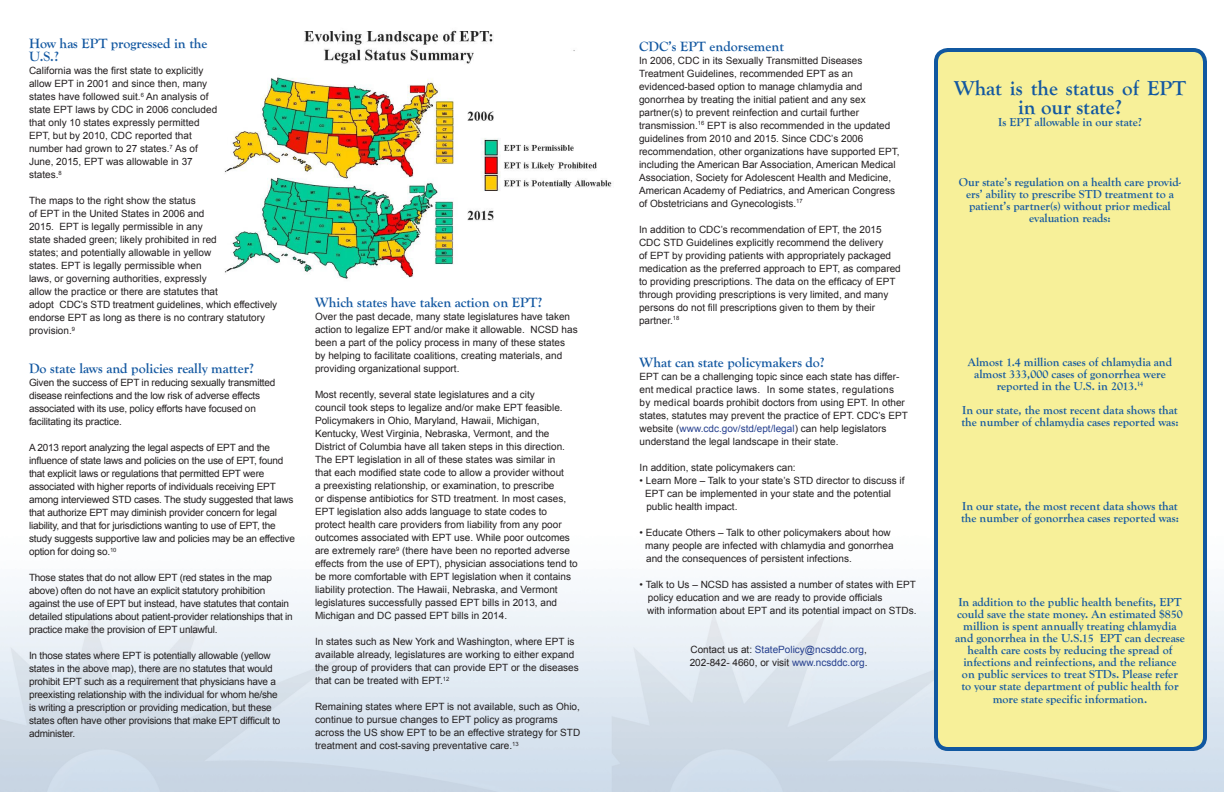
<style>
.page{position:relative;width:1224px;height:792px;background:#fff}
.page>*{position:absolute;margin:0;border:0;box-sizing:border-box;transform-origin:0 0}
.t1{font:700 21px/19px "Goudy Old Style T";color:#1358a1;text-align:center}
.t2{font:700 14px/13px "Goudy Old Style T";color:#1358a1}
.t3{font:700 12px/12.1px "Goudy Old Style T";color:#1358a1;text-align:center}
.t4{font:10px/13px "Arial";color:#231f20}
.t5{font:10px/13px "Arial";letter-spacing:-.02em;color:#231f20}
.t6{font:10px/13px "Arial";color:#253f8e}
.s1{color:#253f8e}
.s2{color:#231f20}
</style>
<div class="page">
<img style="left:0;top:48px;width:1224px;height:744px">
<img style="left:218px;top:30px;width:405px;height:265px">
<div style="left:936px;top:50px;width:269px;height:699px;background:#f7f099;border-radius:12px"></div>
<div style="left:934px;top:48px;width:273px;height:703px;border:4px solid #1158a0;border-radius:12px"></div>
<h2 class="t2" style="left:29px;top:37px;width:180px">How has EPT progressed in the<br>U.S.?</h2>
<p class="t4" style="left:29px;top:64px;width:190px">California was the first state to explicitly allow EPT in 2001 and since then, many states have followed suit.<sup>6</sup> An analysis of state EPT laws by CDC in 2006 concluded that only 10 states expressly permitted EPT, but by 2010, CDC reported that number had grown to 27 states.<sup>7</sup> As of June, 2015, EPT was allowable in 37 states.<sup>8</sup></p>
<p class="t4" style="left:29px;top:194px;width:250px">The maps to the right show the status<br>of EPT in the United States in 2006 and<br>2015. EPT is legally permissible in any<br>state shaded green; likely prohibited in red<br>states; and potentially allowable in yellow<br>states. EPT is legally permissible when<br>laws, or governing authorities, expressly<br>allow the practice or there are statutes that<br>adopt CDC’s STD treatment guidelines, which effectively endorse EPT as long as there is no contrary statutory provision.<sup>9</sup></p>
<h2 class="t2" style="left:29px;top:362px;width:226px">Do state laws and policies really matter?</h2>
<p class="t5" style="left:29px;top:376px;width:248px">Given the success of EPT in reducing sexually transmitted disease reinfections and the low risk of adverse effects associated with its use, policy efforts have focused on facilitating its practice.</p>
<p class="t5" style="left:29px;top:441px;width:267px">A 2013 report analyzing the legal aspects of EPT and the influence of state laws and policies on the use of EPT, found that explicit laws or regulations that permitted EPT were associated with higher reports of individuals receiving EPT among interviewed STD cases. The study suggested that laws that authorize EPT may diminish provider concern for legal liability, and that for jurisdictions wanting to use of EPT, the study suggests supportive law and policies may be an effective option for doing so.<sup>10</sup></p>
<p class="t5" style="left:29px;top:571px;width:265px">Those states that do not allow EPT (red states in the map above) often do not have an explicit statutory prohibition against the use of EPT but instead, have statutes that contain detailed stipulations about patient-provider relationships that in practice make the provision of EPT unlawful.</p>
<p class="t5" style="left:29px;top:649px;width:253px">In those states where EPT is potentially allowable (yellow states in the above map), there are no statutes that would prohibit EPT such as a requirement that physicians have a preexisting relationship with the individual for whom he/she is writing a prescription or providing medication, but these states often have other provisions that make EPT difficult to administer.</p>
<h2 class="t2" style="left:315px;top:296px;width:229px">Which states have taken action on EPT?</h2>
<p class="t4" style="left:315px;top:310px;width:264px">Over the past decade, many state legislatures have taken action to legalize EPT and/or make it allowable. NCSD has been a part of the policy process in many of these states by helping to facilitate coalitions, creating materials, and providing organizational support.</p>
<p class="t4" style="left:315px;top:388px;width:264px">Most recently, several state legislatures and a city<br>council took steps to legalize and/or make EPT feasible.<br>Policymakers in Ohio, Maryland, Hawaii, Michigan, Kentucky, West Virginia, Nebraska, Vermont, and the District of Columbia have all taken steps in this direction.<br>The EPT legislation in all of these states was similar in<br>that each modified state code to allow a provider without<br>a preexisting relationship, or examination, to prescribe<br>or dispense antibiotics for STD treatment. In most cases, EPT legislation also adds language to state codes to protect health care providers from liability from any poor outcomes associated with EPT use. While poor outcomes are extremely rare<sup>9</sup> (there have been no reported adverse effects from the use of EPT), physician associations tend to be more comfortable with EPT legislation when it contains liability protection. The Hawaii, Nebraska, and Vermont legislatures successfully passed EPT bills in 2013, and Michigan and DC passed EPT bills in 2014.</p>
<p class="t4" style="left:315px;top:635px;width:265px">In states such as New York and Washington, where EPT is available already, legislatures are working to either expand the group of providers that can provide EPT or the diseases that can be treated with EPT.<sup>12</sup></p>
<p class="t4" style="left:315px;top:700px;width:267px">Remaining states where EPT is not available, such as Ohio, continue to pursue changes to EPT policy as programs across the US show EPT to be an effective strategy for STD treatment and cost-saving preventative care.<sup>13</sup></p>
<h2 class="t2" style="left:639px;top:39px;width:146px">CDC’s EPT endorsement</h2>
<p class="t4" style="left:639px;top:54px;width:262px">In 2006, CDC in its Sexually Transmitted Diseases Treatment Guidelines, recommended EPT as an evidenced-based option to manage chlamydia and gonorrhea by treating the initial patient and any sex partner(s) to prevent reinfection and curtail further transmission.<sup>16</sup> EPT is also recommended in the updated guidelines from 2010 and 2015. Since CDC’s 2006 recommendation, other organizations have supported EPT, including the American Bar Association, American Medical Association, Society for Adolescent Health and Medicine, American Academy of Pediatrics, and American Congress of Obstetricians and Gynecologists.<sup>17</sup></p>
<p class="t4" style="left:639px;top:223px;width:263px">In addition to CDC’s recommendation of EPT, the 2015<br>CDC STD Guidelines explicitly recommend the delivery<br>of EPT by providing patients with appropriately packaged medication as the preferred approach to EPT, as compared to providing prescriptions. The data on the efficacy of EPT through providing prescriptions is very limited, and many persons do not fill prescriptions given to them by their partner.<sup>18</sup></p>
<h2 class="t2" style="left:640px;top:355px;width:187px">What can state policymakers do?</h2>
<p class="t4" style="left:640px;top:370px;width:270px">EPT can be a challenging topic since each state has differ&shy;ent medical practice laws. In some states, regulations<br>by medical boards prohibit doctors from using EPT. In other states, statutes may prevent the practice of EPT. CDC’s EPT website (<span class="s1">www.cdc.gov/std/ept/legal</span>) can help legislators understand the legal landscape in their state.</p>
<p class="t4" style="left:640px;top:461px;width:158px">In addition, state policymakers can:</p>
<p class="t4" style="left:645px;top:474px;width:261px;text-indent:-6px">• Learn More – Talk to your state’s STD director to discuss if<br>EPT can be implemented in your state and the potential public health impact.</p>
<p class="t4" style="left:645px;top:526px;width:250px;text-indent:-6px">• Educate Others – Talk to other policymakers about how many people are infected with chlamydia and gonorrhea and the consequences of persistent infections.</p>
<p class="t4" style="left:647px;top:578px;width:271px;text-indent:-8px">• Talk to Us – NCSD has assisted a number of states with EPT policy education and we are ready to provide officials<br>with information about EPT and its potential impact on STDs.</p>
<p class="t6" style="left:690px;top:643px;width:179px"><span class="s2">Contact us at:</span> StatePolicy@ncsddc.org<span class="s2">,<br>202-842- 4660, or visit</span> www.ncsddc.org<span class="s2">.</span></p>
<h1 class="t1" style="left:954px;top:79px;width:234px">What is the status of EPT in our state?</h1>
<p class="t3" style="left:998px;top:116px;width:145px">Is EPT allowable in our state?</p>
<p class="t3" style="left:959px;top:177px;width:224px">Our state’s regulation on a health care provid&shy;ers’ ability to prescribe STD treatment to a patient’s partner(s) without prior medical evaluation reads:</p>
<p class="t3" style="left:968px;top:357px;width:206px">Almost 1.4 million cases of chlamydia and almost 333,000 cases of gonorrhea were reported in the U.S. in 2013.<sup>14</sup></p>
<p class="t3" style="left:961px;top:405px;width:219px;text-align:left">In our state, the most recent data shows that the number of chlamydia cases reported was:</p>
<p class="t3" style="left:961px;top:501px;width:219px;text-align:left">In our state, the most recent data shows that the number of gonorrhea cases reported was:</p>
<p class="t3" style="left:955px;top:596px;width:231px">In addition to the public health benefits, EPT could save the state money. An estimated $850 million is spent annually treating chlamydia and gonorrhea in the U.S.15 EPT can decrease health care costs by reducing the spread of infections and reinfections, and the reliance<br>on public services to treat STDs. Please refer<br>to your state department of public health for more state specific information.</p>
</div>
